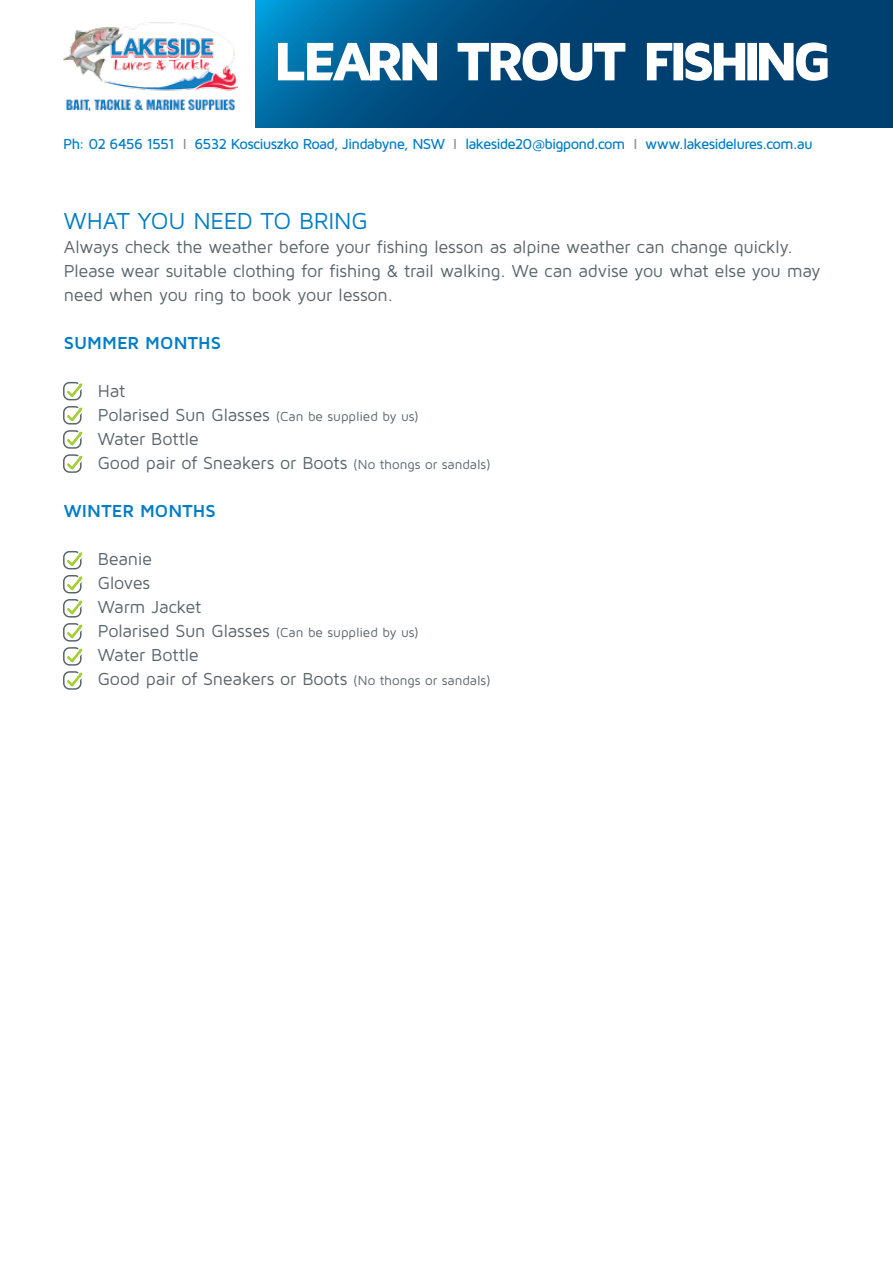
<style>
.page{position:relative;width:893px;height:1263px;background:#fff}
.page>*{position:absolute;margin:0;border:0;box-sizing:border-box;transform-origin:0 0}
.t1{font:24px "Maven Pro";letter-spacing:-.01em;color:#007dc5}
.t2{font:18px/24px "Maven Pro";letter-spacing:-.015em;color:#5a656a}
.t3{font:700 18px "Maven Pro";color:#007dc5}
.t4{font:500 15px "Maven Pro";letter-spacing:-.055em;color:#007dc5}
.s1{color:#868f94}
.s2{font-size:13.5px}
</style>
<div class="page">
<div style="left:63px;top:382px;width:19px;height:18px;border:2px solid #5a656a;border-radius:6px"></div>
<div style="left:63px;top:406px;width:19px;height:18px;border:2px solid #5a656a;border-radius:6px"></div>
<div style="left:63px;top:430px;width:19px;height:19px;border:2px solid #5a656a;border-radius:6px"></div>
<div style="left:63px;top:454px;width:19px;height:19px;border:2px solid #5a656a;border-radius:6px"></div>
<svg style="left:65px;top:454px;width:18px;height:17px"></svg>
<svg style="left:65px;top:430px;width:18px;height:17px"></svg>
<svg style="left:65px;top:406px;width:18px;height:17px"></svg>
<svg style="left:65px;top:382px;width:18px;height:17px"></svg>
<div style="left:63px;top:551px;width:19px;height:18px;border:2px solid #5a656a;border-radius:6px"></div>
<div style="left:63px;top:575px;width:19px;height:18px;border:2px solid #5a656a;border-radius:6px"></div>
<div style="left:63px;top:599px;width:19px;height:18px;border:2px solid #5a656a;border-radius:6px"></div>
<div style="left:63px;top:623px;width:19px;height:19px;border:2px solid #5a656a;border-radius:6px"></div>
<div style="left:63px;top:647px;width:19px;height:19px;border:2px solid #5a656a;border-radius:6px"></div>
<div style="left:63px;top:671px;width:19px;height:19px;border:2px solid #5a656a;border-radius:6px"></div>
<svg style="left:65px;top:671px;width:18px;height:17px"></svg>
<svg style="left:65px;top:647px;width:18px;height:17px"></svg>
<svg style="left:65px;top:623px;width:18px;height:17px"></svg>
<svg style="left:65px;top:599px;width:18px;height:17px"></svg>
<svg style="left:65px;top:575px;width:18px;height:17px"></svg>
<svg style="left:65px;top:551px;width:18px;height:17px"></svg>
<svg style="left:255px;top:0;width:638px;height:128px;background:#004c7f"></svg>
<svg style="left:278px;top:43px;width:550px;height:38px"></svg>
<img style="left:63px;top:22px;width:174px;height:88px">
<p class="t4" style="left:63px;top:134px;width:751px">Ph: 02 6456 1551 <span class="s1">I</span> 6532 Kosciuszko Road, Jindabyne, NSW <span class="s1">I</span> lakeside20@bigpond.com <span class="s1">I</span> www.lakesidelures.com.au</p>
<h1 class="t1" style="left:64px;top:206px;width:306px">WHAT YOU NEED TO BRING</h1>
<p class="t2" style="left:64px;top:234px;width:758px">Always check the weather before your fishing lesson as alpine weather can change quickly.<br>Please wear suitable clothing for fishing &amp; trail walking. We can advise you what else you may need when you ring to book your lesson.</p>
<p class="t3" style="left:64px;top:332px;width:159px">SUMMER MONTHS</p>
<p class="t2" style="left:98px;top:378px;width:394px">Hat<br>Polarised Sun Glasses <span class="s2">(Can be supplied by us)<br></span>Water Bottle<br>Good pair of Sneakers or Boots <span class="s2">(No thongs or sandals)</span></p>
<p class="t3" style="left:64px;top:500px;width:154px">WINTER MONTHS</p>
<p class="t2" style="left:98px;top:546px;width:394px">Beanie<br>Gloves<br>Warm Jacket<br>Polarised Sun Glasses <span class="s2">(Can be supplied by us)<br></span>Water Bottle<br>Good pair of Sneakers or Boots <span class="s2">(No thongs or sandals)</span></p>
</div>
